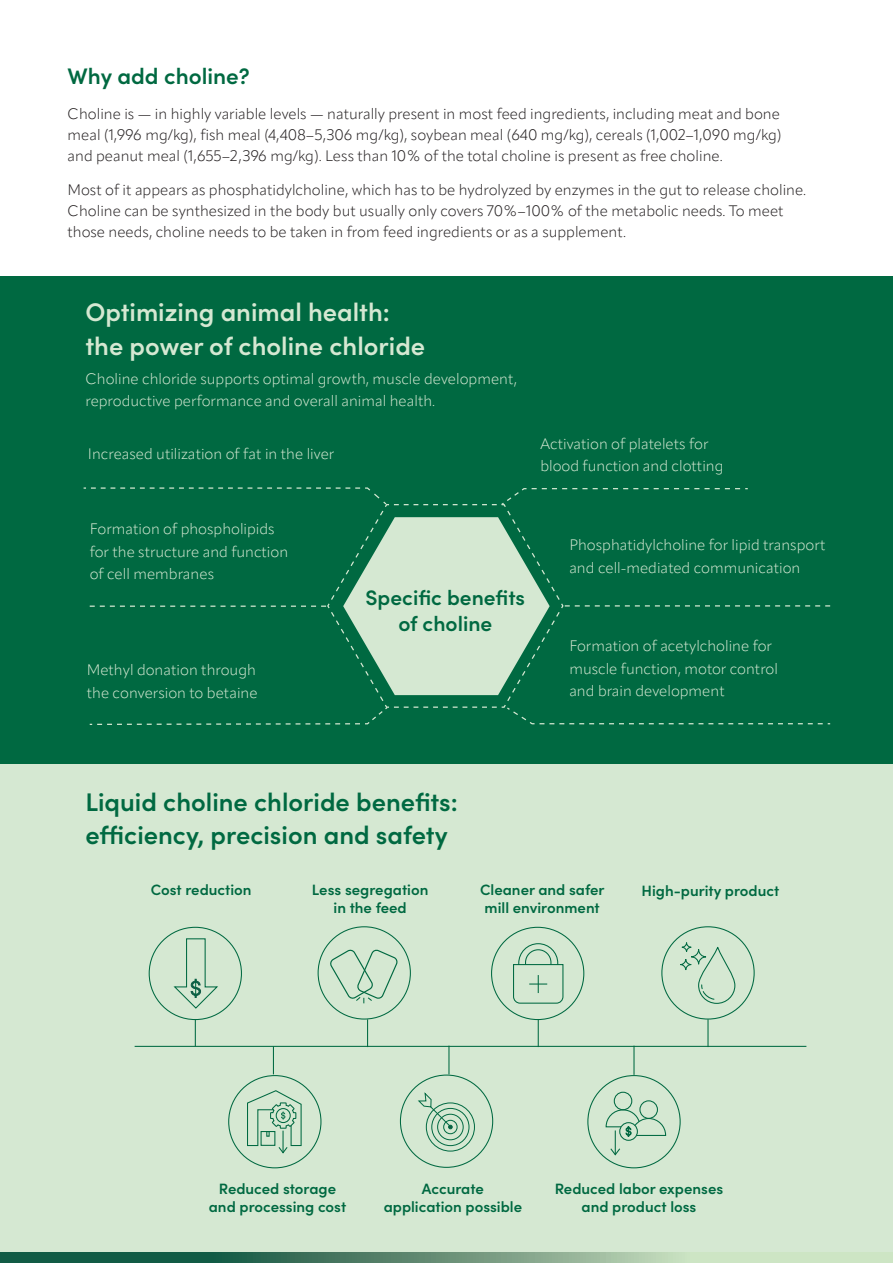
<style>
.page{position:relative;width:893px;height:1263px;background:#fff}
.page>*{position:absolute;margin:0;border:0;box-sizing:border-box;transform-origin:0 0}
.Title_green{font:600 25.5px/33px "Sofia Pro";color:#006941}
.body_1{font:600 25.5px "Sofia Pro";color:#d5e8d2}
.Title_green-2{font:600 22.5px "Sofia Pro";color:#006941}
.title_body{font:600 21px/25.2px "Sofia Pro";color:#006941;text-align:center}
.BODY_BLACK{font:300 15px/21px "Apparat";color:#231f20;text-align:justify}
.body_1-2{font:300 15px/22.5px "Apparat";color:#d5e8d2}
.Title_green-3{font:600 15px/18px "Sofia Pro";color:#006941;text-align:center}
</style>
<div class="page">
<div style="left:0;top:277px;width:893px;height:488px;background:#006941"></div>
<div style="left:0;top:765px;width:893px;height:498px;background:#d5e8d2"></div>
<hr style="left:135px;top:1046px;width:671px;height:1px;background:#006941">
<svg style="left:367px;top:1019px;width:1px;height:27px"></svg>
<svg style="left:273px;top:1047px;width:1px;height:27px"></svg>
<svg style="left:448px;top:1047px;width:1px;height:27px"></svg>
<svg style="left:538px;top:1019px;width:1px;height:27px"></svg>
<svg style="left:633px;top:1047px;width:1px;height:28px"></svg>
<svg style="left:707px;top:1019px;width:1px;height:27px"></svg>
<svg style="left:195px;top:1019px;width:1px;height:27px"></svg>
<div style="left:426px;top:1102px;width:49px;height:49px;border:1px solid #006941;border-radius:50%"></div>
<div style="left:431px;top:1108px;width:38px;height:38px;border:1px solid #006941;border-radius:50%"></div>
<div style="left:437px;top:1114px;width:27px;height:26px;border:1px solid #006941;border-radius:50%"></div>
<div style="left:443px;top:1120px;width:15px;height:14px;border:1px solid #006941;border-radius:50%"></div>
<svg style="left:418px;top:1092px;width:35px;height:37px"></svg>
<svg style="left:513px;top:943px;width:51px;height:61px"></svg>
<svg style="left:174px;top:938px;width:44px;height:71px"></svg>
<div style="left:691px;top:949px;width:16px;height:16px;border:1px solid #006941;border-radius:50%"></div>
<svg style="left:698px;top:946px;width:37px;height:58px"></svg>
<div style="left:681px;top:942px;width:11px;height:10px;border:1px solid #006941;border-radius:50%"></div>
<div style="left:680px;top:958px;width:12px;height:12px;border:1px solid #006941;border-radius:50%"></div>
<svg style="left:329px;top:949px;width:69px;height:54px"></svg>
<div style="left:614px;top:1092px;width:18px;height:18px;border:1px solid #006941;border-radius:50%"></div>
<svg style="left:605px;top:1109px;width:62px;height:47px"></svg>
<div style="left:639px;top:1100px;width:19px;height:19px;border:1px solid #006941;border-radius:50%"></div>
<svg style="left:247px;top:1090px;width:55px;height:64px"></svg>
<svg style="left:83px;top:487px;width:748px;height:238px"></svg>
<svg style="left:0;top:1252px;width:893px;height:11px"></svg>
<p class="Title_green-2" style="left:68px;top:59px;width:184px">Why add choline?</p>
<p class="BODY_BLACK" style="left:68px;top:103px;width:716px">Choline is — in highly variable levels — naturally present in most feed ingredients, including meat and bone meal (1,996 mg/kg), fish meal (4,408–5,306 mg/kg), soybean meal (640 mg/kg), cereals (1,002–1,090 mg/kg) and peanut meal (1,655–2,396 mg/kg). Less than 10% of the total choline is present as free choline.</p>
<p class="BODY_BLACK" style="left:68px;top:180px;width:740px;text-align:left">Most of it appears as phosphatidylcholine, which has to be hydrolyzed by enzymes in the gut to release choline.<br>Choline can be synthesized in the body but usually only covers 70%–100% of the metabolic needs. To meet those needs, choline needs to be taken in from feed ingredients or as a supplement.</p>
<p class="body_1" style="left:85px;top:293px;width:306px">Optimizing animal health:</p>
<p class="body_1" style="left:85px;top:327px;width:341px">the power of choline chloride</p>
<p class="body_1-2" style="left:85px;top:367px;width:433px">Choline chloride supports optimal growth, muscle development, reproductive performance and overall animal health.</p>
<p class="body_1-2" style="left:88px;top:443px;width:248px">Increased utilization of fat in the liver</p>
<p class="body_1-2" style="left:540px;top:432px;width:185px">Activation of platelets for blood function and clotting</p>
<p class="body_1-2" style="left:90px;top:518px;width:200px">Formation of phospholipids for the structure and function of cell membranes</p>
<p class="body_1-2" style="left:87px;top:659px;width:172px">Methyl donation through the conversion to betaine</p>
<p class="title_body" style="left:366px;top:584px;width:161px">Specific benefits of choline</p>
<p class="body_1-2" style="left:569px;top:534px;width:258px">Phosphatidylcholine for lipid transport and cell-mediated communication</p>
<p class="body_1-2" style="left:569px;top:635px;width:210px">Formation of acetylcholine for muscle function, motor control and brain development</p>
<p class="Title_green" style="left:85px;top:784px;width:374px">Liquid choline chloride benefits: efficiency, precision and safety</p>
<p class="Title_green-3" style="left:151px;top:880px;width:102px">Cost reduction</p>
<p class="Title_green-3" style="left:312px;top:880px;width:118px">Less segregation in the feed</p>
<p class="Title_green-3" style="left:480px;top:880px;width:126px;text-align:left">Cleaner and safer mill environment</p>
<p class="Title_green-3" style="left:642px;top:881px;width:139px">High-purity product</p>
<p class="Title_green-3" style="left:209px;top:1178px;width:139px">Reduced storage and processing cost</p>
<p class="Title_green-3" style="left:384px;top:1178px;width:140px">Accurate application possible</p>
<p class="Title_green-3" style="left:555px;top:1178px;width:170px">Reduced labor expenses and product loss</p>
</div>
